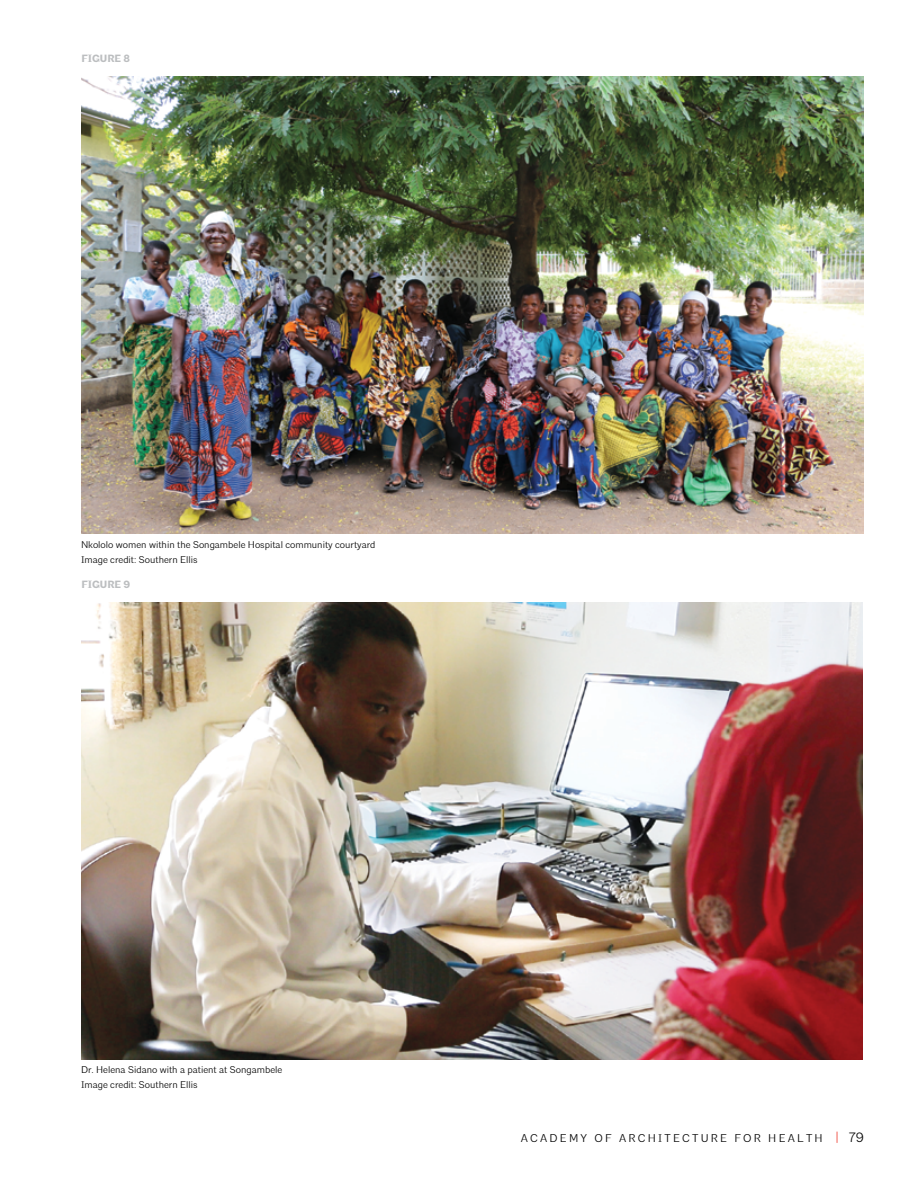
<style>
.page{position:relative;width:918px;height:1188px;background:#fff}
.page>*{position:absolute;margin:0;border:0;box-sizing:border-box;transform-origin:0 0}
.t1{font:300 11.25px "Architype";letter-spacing:.2em;color:#000}
.t2{font:700 10.5px "Architype";color:#bcbec0}
.t3{font:300 9.75px/15px "Architype";color:#000}
.s1{font-size:13.5px;color:#ef4135}
.s2{font-size:13.5px}
</style>
<div class="page">
<img style="left:81px;top:77px;width:783px;height:457px">
<img style="left:81px;top:602px;width:782px;height:457px">
<p class="t2" style="left:81px;top:52px;width:50px">FIGURE 8</p>
<p class="t3" style="left:81px;top:537px;width:296px">Nkololo women within the Songambele Hospital community courtyard<br>Image credit: Southern Ellis</p>
<p class="t2" style="left:81px;top:578px;width:50px">FIGURE 9</p>
<p class="t3" style="left:81px;top:1063px;width:203px">Dr. Helena Sidano with a patient at Songambele<br>Image credit: Southern Ellis</p>
<p class="t1" style="left:521px;top:1131px;width:345px">ACADEMY OF ARCHITECTURE FOR HEALTH <span class="s1">|</span> <span class="s2">79</span></p>
</div>
